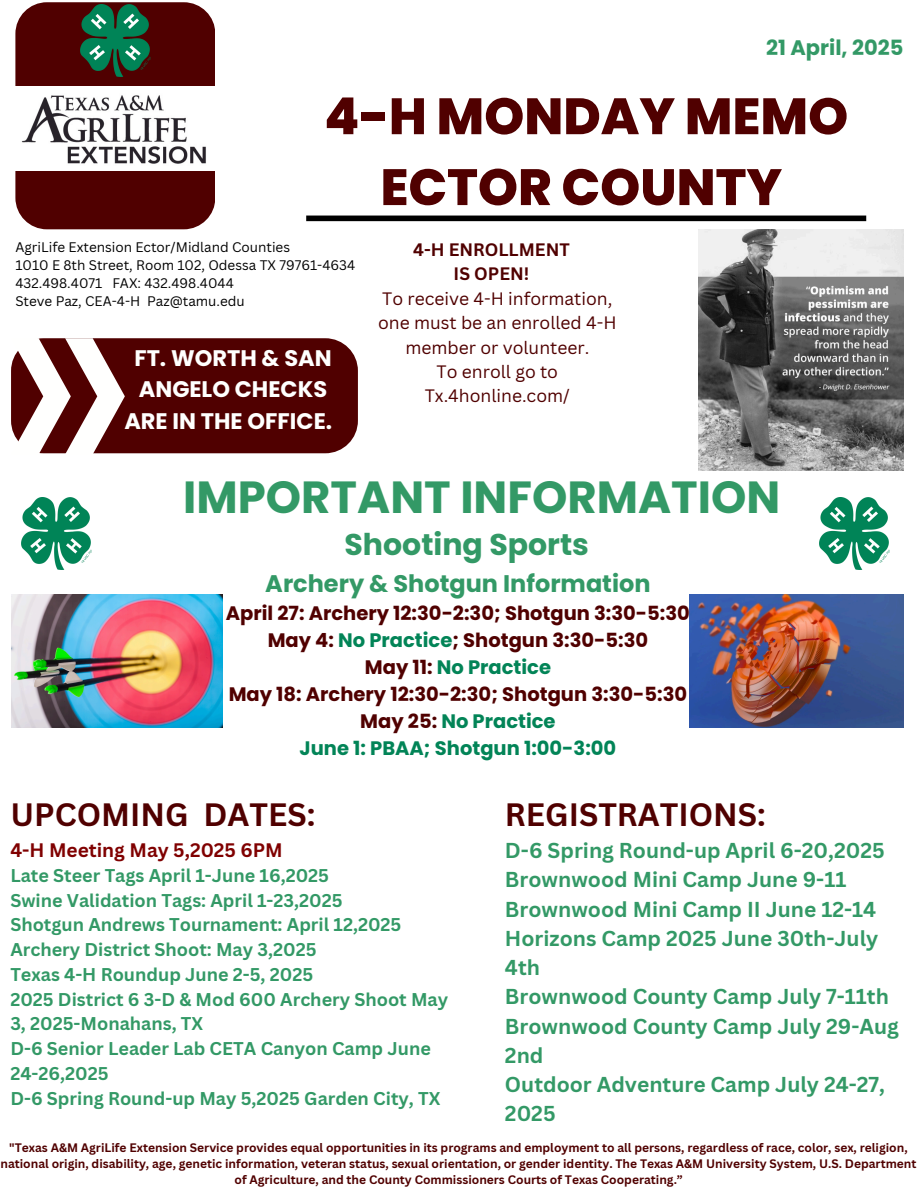
<style>
.page{position:relative;width:918px;height:1188px;background:#fff}
.page>*{position:absolute;margin:0;border:0;box-sizing:border-box;transform-origin:0 0}
.t1{font:800 51px/70.8px "Poppins";color:#500000;text-align:center}
.t2{font:700 45px "Poppins";color:#396}
.t3{font:700 31.5px "Canva Sans";color:#500000}
.t4{font:700 30px "Poppins";color:#396}
.t5{font:700 24px "Poppins";color:#396}
.t6{font:700 22.5px/31.5px "Poppins";color:#fffffe;text-align:center}
.t7{font:700 21px/29.2px "Canva Sans";color:#396}
.t8{font:700 21px "Poppins";color:#396}
.t9{font:700 19.5px/27px "Poppins";color:#500000;text-align:center}
.t10{font:700 19.05px "Canva Sans";color:#800000}
.t11{font:700 18px/24.8px "Canva Sans";color:#396}
.t12{font:17.55px/24.2px "Canva Sans";color:#500000;text-align:center}
.t13{font:700 17.55px "Canva Sans";color:#500000}
.t14{font:13.5px "Canva Sans";color:#000}
.t15{font:700 12px/16px "Canva Sans";color:#500000;text-align:center}
.s1{color:#028457}
</style>
<div class="page">
<div style="left:15px;top:2px;width:200px;height:227px;background:#500000;border-radius:32px"></div>
<div style="left:306px;top:216px;width:560px;height:5px;background:#000"></div>
<img style="left:15px;top:86px;width:200px;height:85px">
<img style="left:80px;top:5px;width:70px;height:72px">
<img style="left:819px;top:498px;width:70px;height:72px">
<img style="left:22px;top:498px;width:70px;height:72px">
<img style="left:11px;top:594px;width:212px;height:134px">
<img style="left:690px;top:594px;width:213px;height:134px">
<div style="left:11px;top:338px;width:347px;height:115px;background:#500000;border-radius:33px"></div>
<svg style="left:11px;top:338px;width:114px;height:116px"></svg>
<img style="left:699px;top:229px;width:204px;height:241px">
<p class="t8" style="left:766px;top:33px;width:139px">21 April, 2025</p>
<p class="t1" style="left:324px;top:81px;width:526px">4-H MONDAY MEMO<br>ECTOR COUNTY</p>
<p class="t14" style="left:15px;top:237px;width:276px">AgriLife Extension Ector/Midland Counties</p>
<p class="t14" style="left:15px;top:255px;width:341px">1010 E 8th Street, Room 102, Odessa TX 79761-4634</p>
<p class="t14" style="left:15px;top:273px;width:220px">432.498.4071 FAX: 432.498.4044</p>
<h2 class="t14" style="left:15px;top:291px;width:231px">Steve Paz, CEA-4-H Paz@tamu.edu</h2>
<h6 class="t6" style="left:124px;top:342px;width:209px">FT. WORTH &amp; SAN<br>ANGELO CHECKS<br>ARE IN THE OFFICE.</h6>
<p class="t13" style="left:413px;top:238px;width:158px">4-H ENROLLMENT</p>
<p class="t13" style="left:454px;top:262px;width:77px">IS OPEN!</p>
<p class="t12" style="left:378px;top:286px;width:240px">To receive 4-H information, one must be an enrolled 4-H member or volunteer.</p>
<h4 class="t12" style="left:437px;top:359px;width:123px">To enroll go to</h4>
<p class="t12" style="left:425px;top:383px;width:147px">Tx.4honline.com/</p>
<p class="t2" style="left:183px;top:466px;width:599px">IMPORTANT INFORMATION</p>
<p class="t4" style="left:345px;top:524px;width:246px">Shooting Sports</p>
<h6 class="t5" style="left:265px;top:567px;width:387px">Archery &amp; Shotgun Information</h6>
<h6 class="t9" style="left:226px;top:600px;width:466px">April 27: Archery 12:30-2:30; Shotgun 3:30-5:30<br>May 4: <span class="s1">No Practice</span>; Shotgun 3:30-5:30<br>May 11: <span class="s1">No Practice<br></span>May 18: Archery 12:30-2:30; Shotgun 3:30-5:30<br>May 25: <span class="s1">No Practice<br>June 1: PBAA; Shotgun 1:00-3:00</span></h6>
<p class="t3" style="left:10px;top:792px;width:307px">UPCOMING DATES:</p>
<p class="t10" style="left:10px;top:837px;width:274px">4-H Meeting May 5,2025 6PM</p>
<p class="t11" style="left:10px;top:862px;width:439px">Late Steer Tags April 1-June 16,2025<br>Swine Validation Tags: April 1-23,2025<br>Shotgun Andrews Tournament: April 12,2025<br>Archery District Shoot: May 3,2025<br>Texas 4-H Roundup June 2-5, 2025<br>2025 District 6 3-D &amp; Mod 600 Archery Shoot May 3, 2025-Monahans, TX<br>D-6 Senior Leader Lab CETA Canyon Camp June 24-26,2025<br>D-6 Spring Round-up May 5,2025 Garden City, TX</p>
<p class="t3" style="left:505px;top:792px;width:262px">REGISTRATIONS:</p>
<p class="t7" style="left:505px;top:835px;width:395px">D-6 Spring Round-up April 6-20,2025<br>Brownwood Mini Camp June 9-11<br>Brownwood Mini Camp II June 12-14<br>Horizons Camp 2025 June 30th-July<br>4th<br>Brownwood County Camp July 7-11th<br>Brownwood County Camp July 29-Aug<br>2nd<br>Outdoor Adventure Camp July 24-27,<br>2025</p>
<h3 class="t15" style="left:0;top:1140px;width:918px">"Texas A&amp;M AgriLife Extension Service provides equal opportunities in its programs and employment to all persons, regardless of race, color, sex, religion, national origin, disability, age, genetic information, veteran status, sexual orientation, or gender identity. The Texas A&amp;M University System, U.S. Department of Agriculture, and the County Commissioners Courts of Texas Cooperating.”</h3>
</div>
